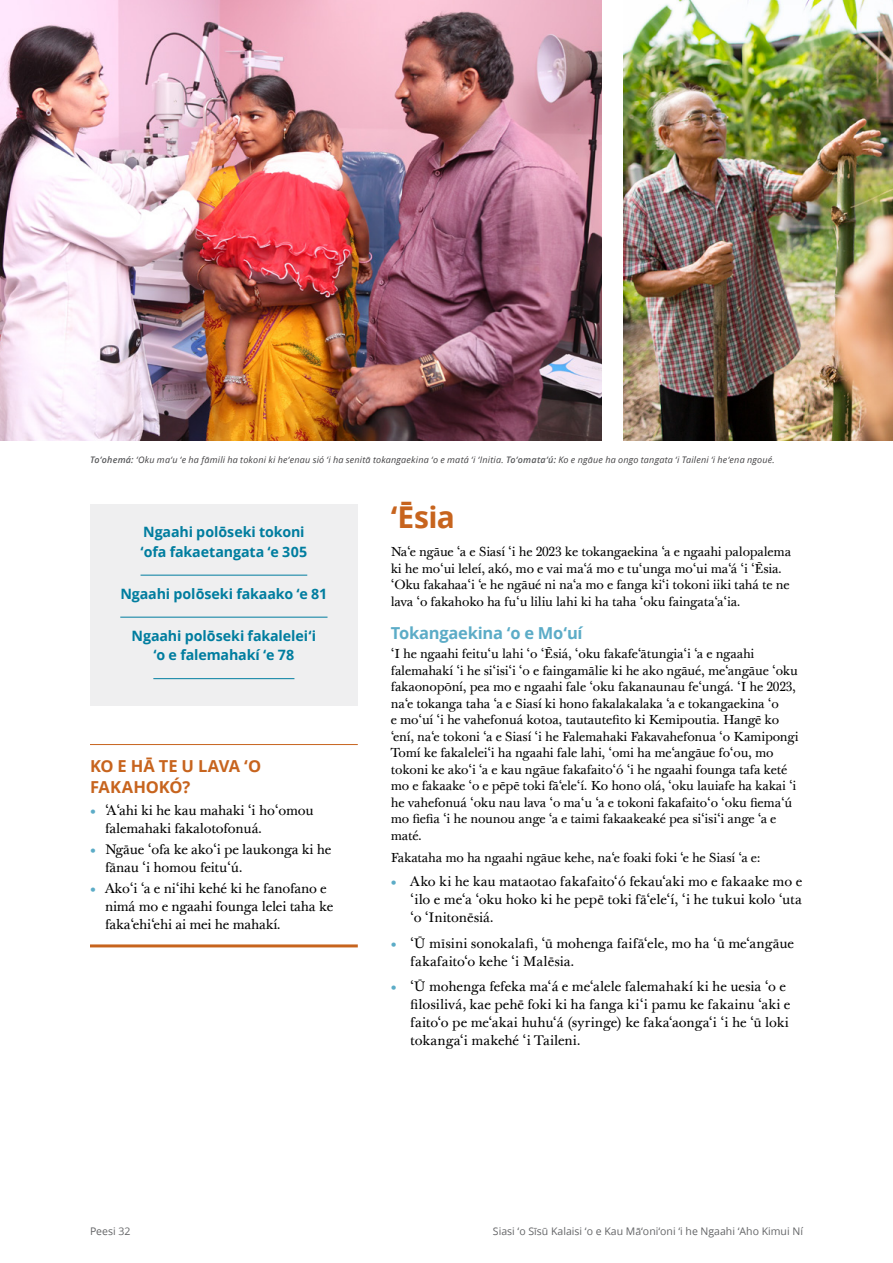
<style>
.page{position:relative;width:893px;height:1263px;background:#fff}
.page>*{position:absolute;margin:0;border:0;box-sizing:border-box;transform-origin:0 0}
.para_Level1HeadingYellow25{font:700 30px "Zoramlds Lat";letter-spacing:-.015em;color:#c7641e}
.para_what_can_i_do_HEAD{font:700 16.5px/21px "Zoramlds Lat";letter-spacing:-.005em;color:#c7641e}
.para_Subtitle-H2{font:700 16.5px "Zoramlds Lat";letter-spacing:-.015em;color:#5cacc7}
.para_statistics{font:700 14.25px/19.5px "Zoramlds Lat";letter-spacing:-.005em;color:#007d9f}
.t1{font:13.5px/18px "Mc Kay Prolds Lat";letter-spacing:-.015em;color:#000}
.para_Copy{font:12.75px/16.5px "Mc Kay Prolds Lat";letter-spacing:-.015em;color:#000}
.t2{font:10.5px "Zoramlds Lat";color:#636466}
.para_Caption{font:italic 9px "Zoramlds Lat";letter-spacing:.025em;color:#414042}
.s1{font-weight:600;color:#58595b}
.s2{color:#5cacc7}
</style>
<div class="page">
<img style="left:0;top:0;width:602px;height:440px">
<img style="left:624px;top:0;width:269px;height:440px">
<div style="left:90px;top:504px;width:268px;height:201px;background:#efeff0"></div>
<hr style="left:141px;top:575px;width:166px;height:1px;background:#007d9f">
<hr style="left:120px;top:617px;width:207px;height:1px;background:#007d9f">
<hr style="left:153px;top:678px;width:141px;height:1px;background:#007d9f">
<hr style="left:90px;top:744px;width:268px;height:1px;background:#c7641e">
<hr style="left:90px;top:944px;width:268px;height:3px;background:#c7641e">
<p class="para_Caption" style="left:90px;top:453px;width:686px"><span class="s1">Toʻohemá:</span> ʻOku maʻu ʻe ha fāmili ha tokoni ki heʻenau sió ʻi ha senitā tokangaekina ʻo e matá ʻi ʻInitia. <span class="s1">Toʻomataʻú:</span> Ko e ngāue ha ongo tangata ʻi Taileni ʻi heʻena ngoué.</p>
<p class="para_statistics" style="left:141px;top:522px;width:168px">Ngaahi polōseki tokoni ʻofa fakaetangata ʻe 305</p>
<p class="para_statistics" style="left:120px;top:584px;width:209px">Ngaahi polōseki fakaako ʻe 81</p>
<p class="para_statistics" style="left:132px;top:626px;width:186px;text-align:center">Ngaahi polōseki fakaleleiʻi ʻo e falemahakí ʻe 78</p>
<p class="para_what_can_i_do_HEAD" style="left:90px;top:756px;width:173px">KO E HĀ TE U LAVA ʻO<br>FAKAHOKÓ?</p>
<p class="t1" style="left:105px;top:802px;width:210px;text-indent:-15px"><span class="s2">•</span> ʻAʻahi ki he kau mahaki ʻi hoʻomou falemahaki fakalotofonuá.</p>
<p class="t1" style="left:105px;top:841px;width:228px;text-indent:-15px"><span class="s2">•</span> Ngāue ʻofa ke akoʻi pe laukonga ki he fānau ʻi homou feituʻú.</p>
<p class="t1" style="left:105px;top:880px;width:230px;text-indent:-15px"><span class="s2">•</span> Akoʻi ʻa e niʻihi kehé ki he fanofano e nimá mo e ngaahi founga lelei taha ke fakaʻehiʻehi ai mei he mahakí.</p>
<p class="para_Level1HeadingYellow25" style="left:391px;top:494px;width:66px">ʻĒsia</p>
<p class="para_Copy" style="left:391px;top:544px;width:402px">Naʻe ngāue ʻa e Siasí ʻi he 2023 ke tokangaekina ʻa e ngaahi palopalema ki he moʻui leleí, akó, mo e vai maʻá mo e tuʻunga moʻui maʻá ʻi ʻĒsia. ʻOku fakahaaʻi ʻe he ngāué ni naʻa mo e fanga kiʻi tokoni iiki tahá te ne lava ʻo fakahoko ha fuʻu liliu lahi ki ha taha ʻoku faingataʻaʻia.</p>
<p class="para_Subtitle-H2" style="left:391px;top:620px;width:193px">Tokangaekina ʻo e Moʻuí</p>
<p class="para_Copy" style="left:391px;top:646px;width:409px">ʻI he ngaahi feituʻu lahi ʻo ʻĒsiá, ʻoku fakafeʻātungiaʻi ʻa e ngaahi falemahakí ʻi he siʻisiʻi ʻo e faingamālie ki he ako ngāué, meʻangāue ʻoku fakaonopōní, pea mo e ngaahi fale ʻoku fakanaunau feʻungá. ʻI he 2023, naʻe tokanga taha ʻa e Siasí ki hono fakalakalaka ʻa e tokangaekina ʻo<br>e moʻuí ʻi he vahefonuá kotoa, tautautefito ki Kemipoutia. Hangē ko ʻení, naʻe tokoni ʻa e Siasí ʻi he Falemahaki Fakavahefonua ʻo Kamipongi Tomí ke fakaleleiʻi ha ngaahi fale lahi, ʻomi ha meʻangāue foʻou, mo tokoni ke akoʻi ʻa e kau ngāue fakafaitoʻó ʻi he ngaahi founga tafa keté mo e fakaake ʻo e pēpē toki fāʻeleʻí. Ko hono olá, ʻoku lauiafe ha kakai ʻi he vahefonuá ʻoku nau lava ʻo maʻu ʻa e tokoni fakafaitoʻo ʻoku fiemaʻú mo fiefia ʻi he nounou ange ʻa e taimi fakaakeaké pea siʻisiʻi ange ʻa e maté.</p>
<p class="para_Copy" style="left:391px;top:850px;width:371px">Fakataha mo ha ngaahi ngāue kehe, naʻe foaki foki ʻe he Siasí ʻa e:</p>
<p class="t1" style="left:410px;top:873px;width:393px;text-align:justify;text-indent:-20px"><span class="s2">•</span> Ako ki he kau mataotao fakafaitoʻó fekauʻaki mo e fakaake mo e ʻilo e meʻa ʻoku hoko ki he pepē toki fāʻeleʻí, ʻi he tukui kolo ʻuta ʻo ʻInitonēsiá.</p>
<p class="t1" style="left:410px;top:934px;width:385px;text-indent:-20px"><span class="s2">•</span> ʻŪ mīsini sonokalafi, ʻū mohenga faifāʻele, mo ha ʻū meʻangāue fakafaitoʻo kehe ʻi Malēsia.</p>
<p class="t1" style="left:410px;top:978px;width:382px;text-indent:-20px"><span class="s2">•</span> ʻŪ mohenga fefeka maʻá e meʻalele falemahakí ki he uesia ʻo e filosilivá, kae pehē foki ki ha fanga kiʻi pamu ke fakainu ʻaki e faitoʻo pe meʻakai huhuʻá (syringe) ke fakaʻaongaʻi ʻi he ʻū loki tokangaʻi makehé ʻi Taileni.</p>
<p class="t2" style="left:90px;top:1224px;width:42px">Peesi 32</p>
<p class="t2" style="left:493px;top:1224px;width:312px">Siasi ʻo Sīsū Kalaisi ʻo e Kau Māʻoniʻoni ʻi he Ngaahi ʻAho Kimui Ní</p>
</div>
